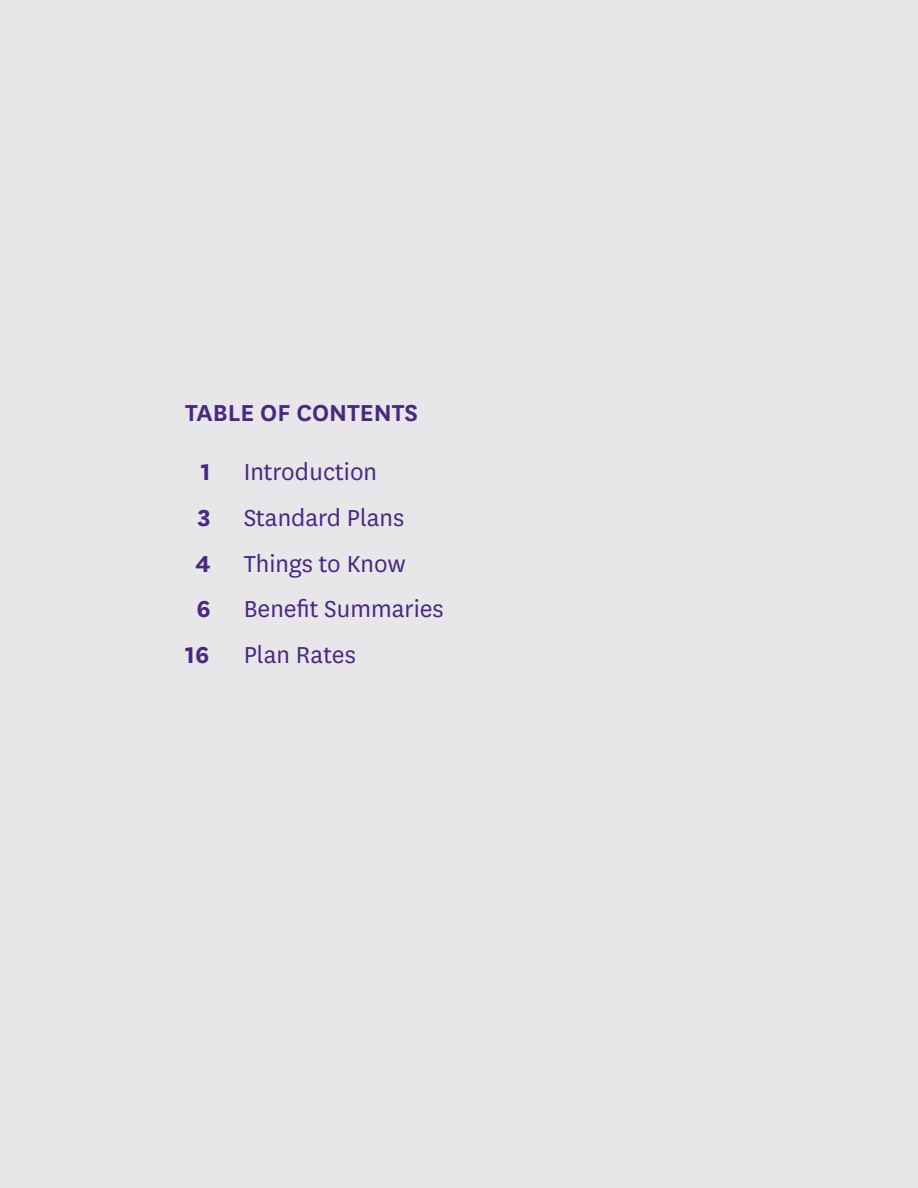
<style>
.page{position:relative;width:918px;height:1188px;background:#fff}
.page>*{position:absolute;margin:0;border:0;box-sizing:border-box;transform-origin:0 0}
.Header_paragraph_National{font:27px "National";color:#4a2783}
.Header_paragraph_National-2{font:600 27px "National";color:#4a2783}
.Header_paragraph_National-3{font:700 27px "National";color:#4a2783}
.s1{font-weight:700}
</style>
<div class="page">
<div style="left:0;top:0;width:917px;height:1188px;background:#e7e7e9"></div>
<hr style="left:917px;top:0;width:1px;height:1188px;background:#eead13">
<p class="Header_paragraph_National-2" style="left:185px;top:394px;width:234px">TABLE OF CONTENTS</p>
<p class="Header_paragraph_National" style="left:201px;top:454px;width:178px"><span class="s1">1</span> Introduction</p>
<p class="Header_paragraph_National" style="left:198px;top:500px;width:208px"><span class="s1">3</span> Standard Plans</p>
<p class="Header_paragraph_National" style="left:195px;top:546px;width:211px"><span class="s1">4</span> Things to Know</p>
<p class="Header_paragraph_National" style="left:197px;top:592px;width:249px"><span class="s1">6</span> Benefit Summaries</p>
<p class="Header_paragraph_National-3" style="left:185px;top:636px;width:26px">16</p>
<p class="Header_paragraph_National" style="left:244px;top:637px;width:114px">Plan Rates</p>
</div>
